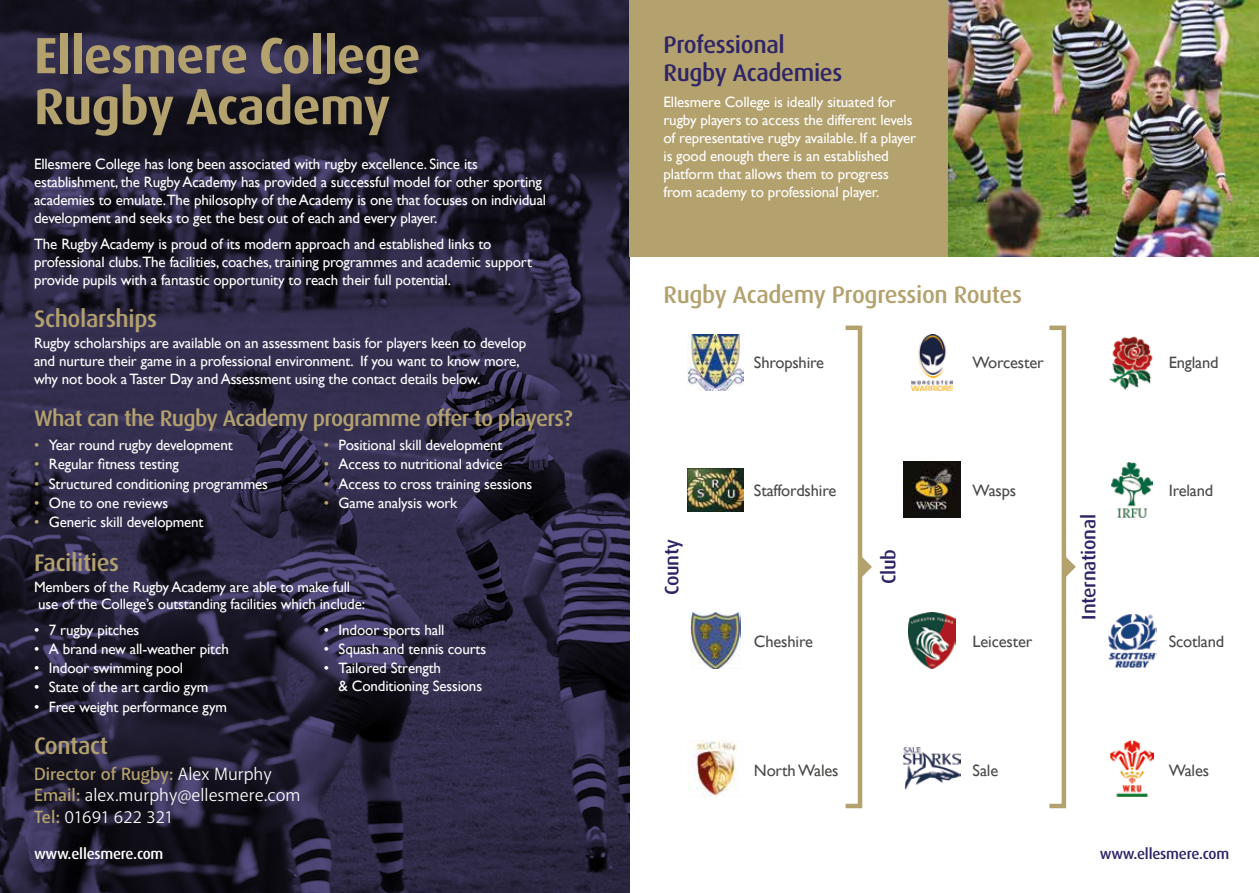
<style>
.page{position:relative;width:1259px;height:893px;background:#fff}
.page>*{position:absolute;margin:0;border:0;box-sizing:border-box;transform-origin:0 0}
.t1{font:700 51px/51px "Dax";letter-spacing:-.015em;color:#b3a16e}
.t2{font:500 24px "Dax";letter-spacing:-.015em;color:#b3a16e}
.t3{font:500 24px/28.8px "Dax";letter-spacing:-.015em;color:#2e2466}
.t4{font:500 22.5px "Dax";letter-spacing:-.03em;color:#b3a16e}
.t5{font:500 19.5px "Dax";letter-spacing:-.015em;color:#2e2466}
.t6{font:18px/21.6px "Akagi Pro";color:#fff}
.t7{font:16.5px "Gill Sans";letter-spacing:-.01em;color:#4a4a49}
.t8{font:15px/18px "Gill Sans";letter-spacing:-.01em;color:#fff}
.t9{font:500 15px "Dax";letter-spacing:-.015em;color:#fff}
.t10{font:500 15px "Dax";letter-spacing:-.015em;color:#2e2466}
.s1{color:#b3a16e}
.s2{font-weight:600;color:#b3a16e}
</style>
<div class="page">
<svg style="left:0;top:0;width:629px;height:893px;background:#26223a"></svg>
<div style="left:629px;top:0;width:323px;height:256px;background:#b3a16e"></div>
<img style="left:948px;top:0;width:311px;height:256px">
<div style="left:843px;top:326px;width:19px;height:482px;border:4px solid #b3a16e"></div>
<svg style="left:858px;top:553px;width:14px;height:28px"></svg>
<img style="left:1109px;top:336px;width:44px;height:54px">
<img style="left:687px;top:334px;width:56px;height:56px">
<img style="left:911px;top:334px;width:41px;height:56px">
<img style="left:1111px;top:462px;width:41px;height:56px">
<img style="left:687px;top:469px;width:56px;height:42px">
<img style="left:904px;top:462px;width:56px;height:56px">
<img style="left:1108px;top:613px;width:48px;height:55px">
<img style="left:690px;top:613px;width:50px;height:56px">
<img style="left:908px;top:613px;width:47px;height:56px">
<img style="left:1110px;top:740px;width:43px;height:56px">
<img style="left:693px;top:740px;width:44px;height:56px">
<img style="left:904px;top:747px;width:56px;height:42px">
<div style="left:1047px;top:326px;width:19px;height:482px;border:4px solid #b3a16e"></div>
<svg style="left:1062px;top:553px;width:14px;height:28px"></svg>
<h1 class="t1" style="left:34px;top:30px;width:388px">Ellesmere College<br>Rugby Academy</h1>
<p class="t8" style="left:34px;top:154px;width:514px">Ellesmere College has long been associated with rugby excellence. Since its establishment, the Rugby Academy has provided a successful model for other sporting academies to emulate.The philosophy of the Academy is one that focuses on individual development and seeks to get the best out of each and every player.</p>
<p class="t8" style="left:34px;top:235px;width:499px">The Rugby Academy is proud of its modern approach and established links to professional clubs.The facilities, coaches, training programmes and academic support provide pupils with a fantastic opportunity to reach their full potential.</p>
<h2 class="t2" style="left:34px;top:305px;width:125px">Scholarships</h2>
<p class="t8" style="left:34px;top:334px;width:494px">Rugby scholarships are available on an assessment basis for players keen to develop and nurture their game in a professional environment. If you want to know more, why not book a Taster Day and Assessment using the contact details below.</p>
<h3 class="t4" style="left:34px;top:406px;width:540px">What can the Rugby Academy programme offer to players?</h3>
<p class="t8" style="left:34px;top:436px;width:200px"><span class="s1">•</span> Year round rugby development</p>
<p class="t8" style="left:34px;top:455px;width:146px"><span class="s1">•</span> Regular fitness testing</p>
<p class="t8" style="left:34px;top:474px;width:235px"><span class="s1">•</span> Structured conditioning programmes</p>
<p class="t8" style="left:34px;top:494px;width:136px"><span class="s1">•</span> One to one reviews</p>
<p class="t8" style="left:34px;top:513px;width:171px"><span class="s1">•</span> Generic skill development</p>
<h2 class="t2" style="left:34px;top:549px;width:87px">Facilities</h2>
<p class="t8" style="left:324px;top:436px;width:180px"><span class="s1">•</span> Positional skill development</p>
<p class="t8" style="left:324px;top:455px;width:180px"><span class="s1">•</span> Access to nutritional advice</p>
<p class="t8" style="left:324px;top:474px;width:210px"><span class="s1">•</span> Access to cross training sessions</p>
<p class="t8" style="left:324px;top:494px;width:135px"><span class="s1">•</span> Game analysis work</p>
<p class="t8" style="left:34px;top:579px;width:332px;line-height:16.5px">Members of the Rugby Academy are able to make full use of the College’s outstanding facilities which include:</p>
<p class="t8" style="left:34px;top:620px;width:107px">• 7 rugby pitches</p>
<p class="t8" style="left:34px;top:640px;width:196px">• A brand new all-weather pitch</p>
<p class="t8" style="left:34px;top:659px;width:151px">• Indoor swimming pool</p>
<p class="t8" style="left:34px;top:678px;width:176px">• State of the art cardio gym</p>
<p class="t8" style="left:34px;top:697px;width:194px">• Free weight performance gym</p>
<h2 class="t2" style="left:34px;top:732px;width:76px">Contact</h2>
<p class="t6" style="left:34px;top:763px;width:268px"><span class="s2">Director of Rugby:</span> Alex Murphy<br><span class="s2">Email:</span> alex.murphy@ellesmere.com<br><span class="s2">Tel:</span> 01691 622 321</p>
<p class="t8" style="left:324px;top:620px;width:122px">• Indoor sports hall</p>
<p class="t8" style="left:324px;top:640px;width:164px">• Squash and tennis courts</p>
<p class="t8" style="left:339px;top:659px;width:145px;text-indent:-15px">• Tailored Strength<br>&amp; Conditioning Sessions</p>
<h2 class="t3" style="left:663px;top:30px;width:180px">Professional<br>Rugby Academies</h2>
<p class="t8" style="left:663px;top:92px;width:254px">Ellesmere College is ideally situated for rugby players to access the different levels of representative rugby available. If a player is good enough there is an established platform that allows them to progress from academy to professional player.</p>
<h2 class="t2" style="left:663px;top:281px;width:360px">Rugby Academy Progression Routes</h2>
<p class="t7" style="left:754px;top:353px;width:72px">Shropshire</p>
<p class="t7" style="left:972px;top:353px;width:73px">Worcester</p>
<p class="t7" style="left:1168px;top:353px;width:51px">England</p>
<p class="t7" style="left:754px;top:480px;width:84px">Staffordshire</p>
<p class="t7" style="left:972px;top:480px;width:45px">Wasps</p>
<p class="t7" style="left:1168px;top:480px;width:46px">Ireland</p>
<h3 class="t5" style="left:661px;top:595px;width:58px;rotate:-90deg">County</h3>
<h3 class="t5" style="left:877px;top:584px;width:37px;rotate:-90deg">Club</h3>
<h3 class="t5" style="left:1077px;top:619px;width:107px;rotate:-90deg">International</h3>
<p class="t7" style="left:754px;top:631px;width:61px">Cheshire</p>
<p class="t7" style="left:972px;top:631px;width:61px">Leicester</p>
<p class="t7" style="left:1168px;top:631px;width:57px">Scotland</p>
<p class="t7" style="left:754px;top:761px;width:86px">North Wales</p>
<p class="t7" style="left:972px;top:761px;width:27px">Sale</p>
<p class="t7" style="left:1168px;top:761px;width:42px">Wales</p>
<p class="t9" style="left:34px;top:845px;width:131px">www.ellesmere.com</p>
<p class="t10" style="left:1099px;top:845px;width:131px">www.ellesmere.com</p>
</div>
